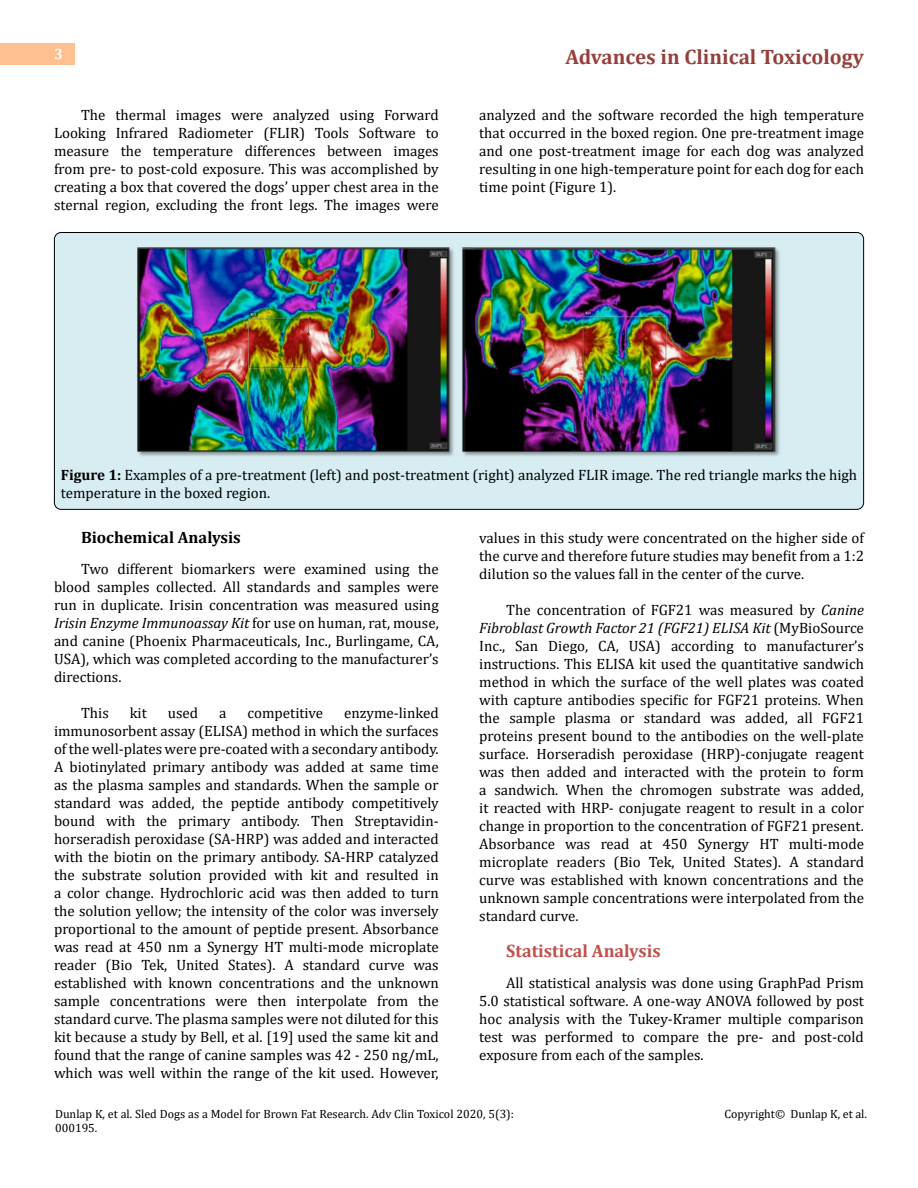
<style>
.page{position:relative;width:918px;height:1188px;background:#fff}
.page>*{position:absolute;margin:0;border:0;box-sizing:border-box;transform-origin:0 0}
.t1{font:700 21px "Cambria";color:#953f3c}
.t2{font:700 18px "Cambria";color:#c0504d}
.t3{font:700 16.5px "Cambria";color:#000}
.t4{font:15px/18px "Cambria";color:#000;text-align:justify}
.t5{font:700 15px "Cambria";color:#fff}
.t6{font:12px/14.4px "Cambria";color:#000}
.s1{font-weight:700}
.s2{font-style:italic}
</style>
<div class="page">
<div style="left:0;top:43px;width:75px;height:21px;background:#ffbf91"></div>
<div style="left:54px;top:233px;width:810px;height:276px;background:#d8edf2;border-radius:7px"></div>
<img style="left:137px;top:247px;width:643px;height:210px">
<p class="t5" style="left:54px;top:44px;width:10px">3</p>
<h1 class="t1" style="left:565px;top:42px;width:300px">Advances in Clinical Toxicology</h1>
<p class="t4" style="left:54px;top:105px;width:386px;text-indent:27px">The thermal images were analyzed using Forward Looking Infrared Radiometer (FLIR) Tools Software to measure the temperature differences between images from pre- to post-cold exposure. This was accomplished by creating a box that covered the dogs’ upper chest area in the sternal region, excluding the front legs. The images were</p>
<p class="t4" style="left:479px;top:105px;width:386px">analyzed and the software recorded the high temperature that occurred in the boxed region. One pre-treatment image and one post-treatment image for each dog was analyzed resulting in one high-temperature point for each dog for each time point (Figure 1).</p>
<p class="t4" style="left:61px;top:465px;width:798px"><span class="s1">Figure 1:</span> Examples of a pre-treatment (left) and post-treatment (right) analyzed FLIR image. The red triangle marks the high temperature in the boxed region.</p>
<p class="t3" style="left:81px;top:525px;width:161px">Biochemical Analysis</p>
<p class="t4" style="left:54px;top:560px;width:386px;text-indent:27px">Two different biomarkers were examined using the blood samples collected. All standards and samples were run in duplicate. Irisin concentration was measured using <span class="s2">Irisin Enzyme Immunoassay Kit</span> for use on human, rat, mouse, and canine (Phoenix Pharmaceuticals, Inc., Burlingame, CA, USA), which was completed according to the manufacturer’s directions.</p>
<p class="t4" style="left:81px;top:704px;width:29px">This</p>
<p class="t4" style="left:130px;top:704px;width:19px">kit</p>
<p class="t4" style="left:168px;top:704px;width:32px">used</p>
<p class="t4" style="left:219px;top:704px;width:9px">a</p>
<p class="t4" style="left:248px;top:704px;width:77px">competitive</p>
<p class="t4" style="left:479px;top:528px;width:386px">values in this study were concentrated on the higher side of the curve and therefore future studies may benefit from a 1:2 dilution so the values fall in the center of the curve.</p>
<p class="t4" style="left:479px;top:600px;width:386px;text-indent:27px">The concentration of FGF21 was measured by <span class="s2">Canine Fibroblast Growth Factor 21 (FGF21) ELISA Kit</span> (MyBioSource Inc., San Diego, CA, USA) according to manufacturer’s instructions. This ELISA kit used the quantitative sandwich method in which the surface of the well plates was coated with capture antibodies specific for FGF21 proteins. When the sample plasma or standard was added, all FGF21 proteins present bound to the antibodies on the well-plate surface. Horseradish peroxidase (HRP)-conjugate reagent was then added and interacted with the protein to form a sandwich. When the chromogen substrate was added, it reacted with HRP- conjugate reagent to result in a color change in proportion to the concentration of FGF21 present.<br>Absorbance was read at 450 Synergy HT multi-mode microplate readers (Bio Tek, United States). A standard curve was established with known concentrations and the unknown sample concentrations were interpolated from the standard curve.</p>
<p class="t2" style="left:506px;top:938px;width:156px">Statistical Analysis</p>
<p class="t4" style="left:479px;top:974px;width:386px;text-indent:27px">All statistical analysis was done using GraphPad Prism 5.0 statistical software. A one-way ANOVA followed by post hoc analysis with the Tukey-Kramer multiple comparison test was performed to compare the pre- and post-cold exposure from each of the samples.</p>
<p class="t4" style="left:54px;top:704px;width:386px;text-indent:290px">enzyme-linked immunosorbent assay (ELISA) method in which the surfaces of the well-plates were pre-coated with a secondary antibody.<br>A biotinylated primary antibody was added at same time as the plasma samples and standards. When the sample or standard was added, the peptide antibody competitively bound with the primary antibody. Then Streptavidin&shy;horseradish peroxidase (SA-HRP) was added and interacted with the biotin on the primary antibody. SA-HRP catalyzed the substrate solution provided with kit and resulted in a color change. Hydrochloric acid was then added to turn the solution yellow; the intensity of the color was inversely proportional to the amount of peptide present. Absorbance was read at 450 nm a Synergy HT multi-mode microplate reader (Bio Tek, United States). A standard curve was established with known concentrations and the unknown sample concentrations were then interpolate from the standard curve. The plasma samples were not diluted for this kit because a study by Bell, et al. [19] used the same kit and found that the range of canine samples was 42 - 250 ng/mL, which was well within the range of the kit used. However,</p>
<p class="t6" style="left:55px;top:1106px;width:460px">Dunlap K, et al. Sled Dogs as a Model for Brown Fat Research. Adv Clin Toxicol 2020, 5(3):<br>000195.</p>
<p class="t6" style="left:725px;top:1106px;width:144px">Copyright© Dunlap K, et al.</p>
</div>
